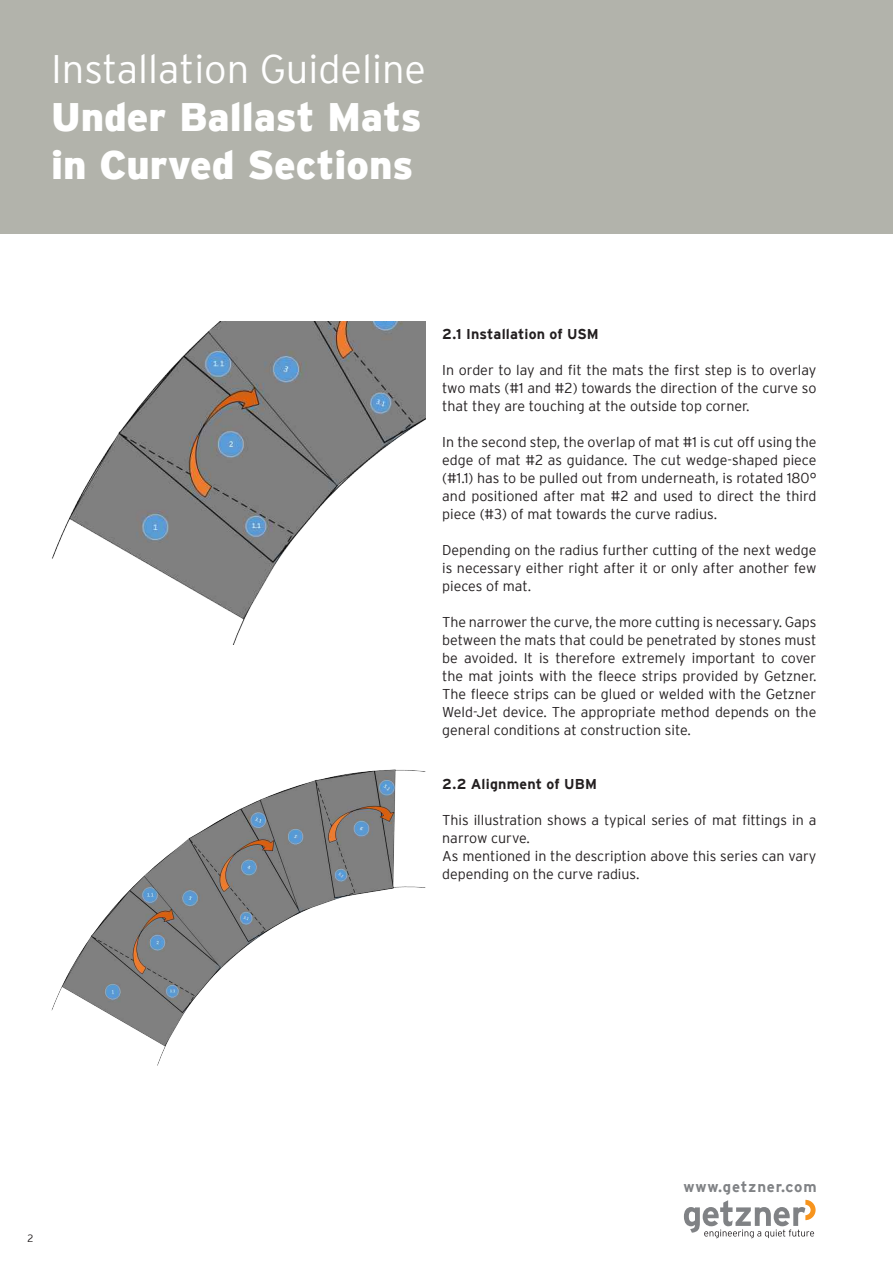
<style>
.page{position:relative;width:893px;height:1263px;background:#fff}
.page>*{position:absolute;margin:0;border:0;box-sizing:border-box;transform-origin:0 0}
.t1{font:900 39.75px/48px "Interstate";color:#fff}
.t2{font:300 39.75px "Interstate";color:#fff}
.t3{font:700 15px "Interstate";letter-spacing:.055em;color:#808285}
.t4{font:300 14.25px/18px "Interstate";color:#231f20;text-align:justify}
.t5{font:700 14.25px "Interstate";letter-spacing:.01em;color:#231f20}
.t6{font:300 10.5px "Interstate";color:#231f20}
</style>
<div class="page">
<div style="left:0;top:0;width:893px;height:234px;background:#b2b3ab"></div>
<svg style="left:684px;top:1200px;width:132px;height:38px"></svg>
<img style="left:52px;top:321px;width:373px;height:324px">
<img style="left:51px;top:769px;width:374px;height:297px">
<h1 class="t2" style="left:51px;top:51px;width:377px">Installation Guideline</h1>
<h1 class="t1" style="left:51px;top:93px;width:372px">Under Ballast Mats in Curved Sections</h1>
<p class="t5" style="left:442px;top:328px;width:158px">2.1 Installation of USM</p>
<p class="t4" style="left:442px;top:361px;width:376px">In order to lay and fit the mats the first step is to overlay two mats (#1 and #2) towards the direction of the curve so that they are touching at the outside top corner.</p>
<p class="t4" style="left:442px;top:434px;width:376px">In the second step, the overlap of mat #1 is cut off using the edge of mat #2 as guidance. The cut wedge-shaped piece (#1.1) has to be pulled out from underneath, is rotated 180° and positioned after mat #2 and used to direct the third piece (#3) of mat towards the curve radius.</p>
<p class="t4" style="left:442px;top:542px;width:376px">Depending on the radius further cutting of the next wedge is necessary either right after it or only after another few pieces of mat.</p>
<p class="t4" style="left:442px;top:614px;width:376px">The narrower the curve, the more cutting is necessary. Gaps between the mats that could be penetrated by stones must be avoided. It is therefore extremely important to cover the mat joints with the fleece strips provided by Getzner.<br>The fleece strips can be glued or welded with the Getzner Weld-Jet device. The appropriate method depends on the general conditions at construction site.</p>
<p class="t5" style="left:442px;top:778px;width:156px">2.2 Alignment of UBM</p>
<p class="t4" style="left:442px;top:811px;width:376px;text-align:left">This illustration shows a typical series of mat fittings in a narrow curve.<br>As mentioned in the description above this series can vary depending on the curve radius.</p>
<p class="t6" style="left:28px;top:1233px;width:7px">2</p>
<p class="t3" style="left:684px;top:1181px;width:135px">www.getzner.com</p>
</div>
